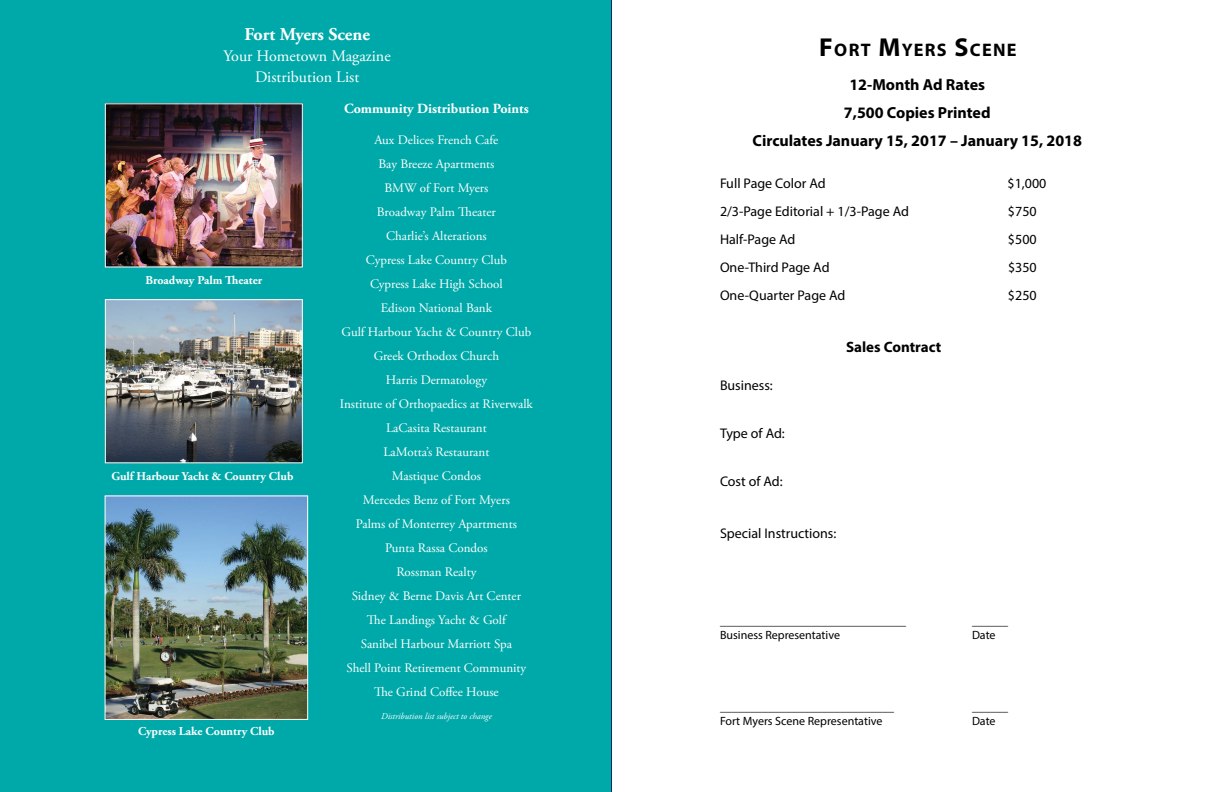
<style>
.page{position:relative;width:1224px;height:792px;background:#fff}
.page>*{position:absolute;margin:0;border:0;box-sizing:border-box;transform-origin:0 0}
.t1{font:700 18.2px "Myriad Pro";letter-spacing:.07em;color:#000}
.t2{font:700 18px "Adobe Garamond Pro";color:#fff}
.t3{font:700 16px/28px "Myriad Pro";color:#000;text-align:center}
.t4{font:16px/21px "Adobe Garamond Pro";color:#fff;text-align:center}
.t5{font:700 15px "Myriad Pro";color:#000}
.t6{font:14px "Myriad Pro";color:#000}
.t7{font:700 14px "Adobe Garamond Pro";color:#fff}
.t8{font:13px/24px "Adobe Garamond Pro";color:#fff;text-align:center}
.t9{font:12px "Myriad Pro";color:#000}
.t10{font:700 12px "Adobe Garamond Pro";color:#fff}
.t11{font:italic 9px "Adobe Garamond Pro";color:#fff}
.s1{font-size:26px}
</style>
<div class="page">
<div style="left:0;top:0;width:612px;height:792px;background:#00a9a9"></div>
<img style="left:107px;top:497px;width:199px;height:221px">
<div style="left:105px;top:495px;width:203px;height:225px;border:1px solid #fff"></div>
<img style="left:107px;top:105px;width:194px;height:160px">
<div style="left:105px;top:103px;width:198px;height:164px;border:1px solid #fff"></div>
<img style="left:107px;top:301px;width:194px;height:160px">
<div style="left:105px;top:299px;width:198px;height:164px;border:1px solid #fff"></div>
<h2 class="t2" style="left:244px;top:24px;width:127px">Fort Myers Scene</h2>
<p class="t4" style="left:224px;top:46px;width:169px">Your Hometown Magazine<br>Distribution List</p>
<p class="t7" style="left:344px;top:101px;width:186px">Community Distribution Points</p>
<p class="t8" style="left:340px;top:129px;width:195px">Aux Delices French Cafe<br>Bay Breeze Apartments<br>BMW of Fort Myers<br>Broadway Palm Theater<br>Charlie’s Alterations<br>Cypress Lake Country Club<br>Cypress Lake High School<br>Edison National Bank<br>Gulf Harbour Yacht &amp; Country Club<br>Greek Orthodox Church<br>Harris Dermatology<br>Institute of Orthopaedics at Riverwalk<br>LaCasita Restaurant<br>LaMotta’s Restaurant<br>Mastique Condos<br>Mercedes Benz of Fort Myers<br>Palms of Monterrey Apartments<br>Punta Rassa Condos<br>Rossman Realty<br>Sidney &amp; Berne Davis Art Center<br>The Landings Yacht &amp; Golf<br>Sanibel Harbour Marriott Spa<br>Shell Point Retirement Community<br>The Grind Coffee House</p>
<p class="t11" style="left:381px;top:711px;width:112px">Distribution list subject to change</p>
<p class="t10" style="left:138px;top:724px;width:138px">Cypress Lake Country Club</p>
<p class="t10" style="left:146px;top:273px;width:118px">Broadway Palm Theater</p>
<p class="t10" style="left:111px;top:469px;width:184px">Gulf Harbour Yacht &amp; Country Club</p>
<h1 class="t1" style="left:819px;top:38px;width:199px"><span class="s1">F</span>ORT <span class="s1">M</span>YERS <span class="s1">S</span>CENE</h1>
<p class="t3" style="left:753px;top:70px;width:331px">12-Month Ad Rates<br>7,500 Copies Printed<br>Circulates January 15, 2017 – January 15, 2018</p>
<p class="t6" style="left:720px;top:174px;width:107px">Full Page Color Ad</p>
<p class="t6" style="left:1008px;top:174px;width:40px">$1,000</p>
<p class="t6" style="left:720px;top:202px;width:190px">2/3-Page Editorial + 1/3-Page Ad</p>
<p class="t6" style="left:1008px;top:202px;width:30px">$750</p>
<p class="t6" style="left:720px;top:230px;width:77px">Half-Page Ad</p>
<p class="t6" style="left:1008px;top:230px;width:30px">$500</p>
<p class="t6" style="left:720px;top:258px;width:111px">One-Third Page Ad</p>
<p class="t6" style="left:1008px;top:258px;width:30px">$350</p>
<p class="t6" style="left:720px;top:286px;width:127px">One-Quarter Page Ad</p>
<p class="t6" style="left:1008px;top:286px;width:30px">$250</p>
<p class="t5" style="left:846px;top:337px;width:97px">Sales Contract</p>
<p class="t6" style="left:720px;top:377px;width:54px">Business:</p>
<p class="t6" style="left:720px;top:425px;width:66px">Type of Ad:</p>
<p class="t6" style="left:720px;top:473px;width:64px">Cost of Ad:</p>
<p class="t6" style="left:720px;top:525px;width:118px">Special Instructions:</p>
<p class="t9" style="left:720px;top:613px;width:187px">_______________________________</p>
<p class="t9" style="left:972px;top:613px;width:37px">______</p>
<p class="t9" style="left:720px;top:628px;width:122px">Business Representative</p>
<p class="t9" style="left:972px;top:628px;width:25px">Date</p>
<p class="t9" style="left:720px;top:700px;width:175px">_____________________________</p>
<p class="t9" style="left:972px;top:700px;width:37px">______</p>
<p class="t9" style="left:720px;top:714px;width:164px">Fort Myers Scene Representative</p>
<p class="t9" style="left:972px;top:714px;width:25px">Date</p>
</div>
